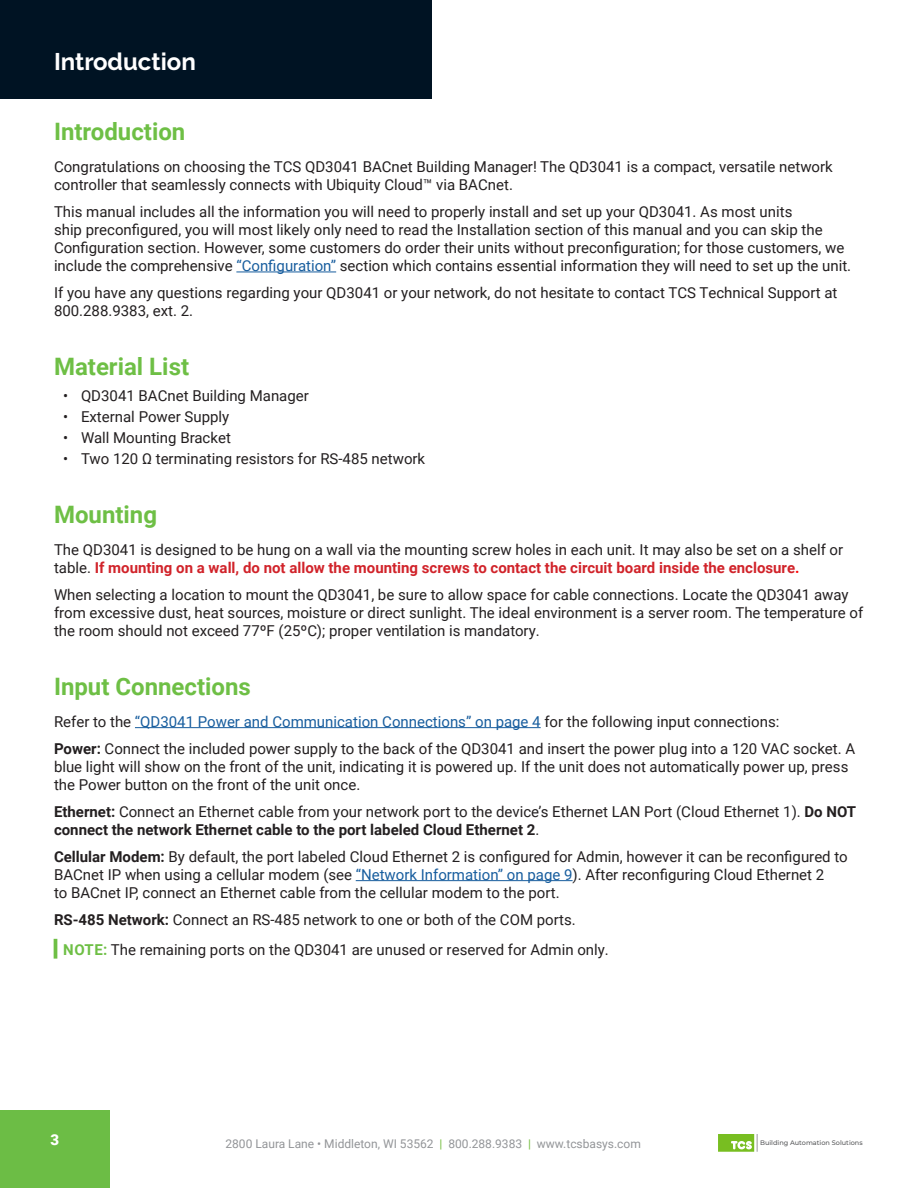
<style>
.page{position:relative;width:918px;height:1188px;background:#fff}
.page>*{position:absolute;margin:0;border:0;box-sizing:border-box;transform-origin:0 0}
.Heading_2{font:700 24px "Roboto";color:#6ebf45}
.Section_Title{font:700 24px "Raleway";color:#fff}
.Paragraph{font:15px/18px "Roboto";color:#231f20}
.Paragraph-2{font:15px "Roboto";color:#175d9e}
.Note_Paragraph{font:15px "Roboto";color:#231f20}
.t1{font:15px "Roboto";color:#fff}
.t2{font:12px "Roboto";color:#939598}
.t3{font:500 6.6px "Montserrat";color:#58595b}
.s1{color:#175d9e}
.s2{font-weight:700;color:#d1232a}
.s3{font-weight:700;color:#f00}
.s4{color:#231f20}
.s5{font-weight:700}
.s6{font-weight:700;color:#6ebf45}
.s7{color:#77be42}
</style>
<div class="page">
<svg style="left:718px;top:1134px;width:40px;height:18px"></svg>
<div style="left:0;top:1110px;width:110px;height:54px;background:#6cbd45"></div>
<div style="left:0;top:1163px;width:110px;height:25px;background:#6cbd45"></div>
<hr style="left:236px;top:272px;width:100px;height:1px;background:#175d9e">
<hr style="left:135px;top:727px;width:406px;height:1px;background:#175d9e">
<hr style="left:356px;top:880px;width:217px;height:1px;background:#175d9e">
<hr style="left:54px;top:939px;width:3px;height:20px;background:#6ebf45">
<div style="left:0;top:0;width:432px;height:99px;background:#001323"></div>
<p class="Section_Title" style="left:54px;top:47px;width:143px">Introduction</p>
<p class="Heading_2" style="left:54px;top:115px;width:133px">Introduction</p>
<p class="Paragraph" style="left:54px;top:157px;width:780px">Congratulations on choosing the TCS QD3041 BACnet Building Manager! The QD3041 is a compact, versatile network controller that seamlessly connects with Ubiquity Cloud™ via BACnet.</p>
<p class="Paragraph" style="left:54px;top:202px;width:799px">This manual includes all the information you will need to properly install and set up your QD3041. As most units<br>ship preconfigured, you will most likely only need to read the Installation section of this manual and you can skip the Configuration section. However, some customers do order their units without preconfiguration; for those customers, we include the comprehensive <span class="s1">“Configuration”</span> section which contains essential information they will need to set up the unit.</p>
<p class="Paragraph" style="left:54px;top:283px;width:785px">If you have any questions regarding your QD3041 or your network, do not hesitate to contact TCS Technical Support at<br>800.288.9383, ext. 2.</p>
<p class="Heading_2" style="left:54px;top:350px;width:137px">Material List</p>
<p class="Paragraph" style="left:63px;top:386px;width:247px">• QD3041 BACnet Building Manager</p>
<p class="Paragraph" style="left:63px;top:407px;width:168px">• External Power Supply</p>
<p class="Paragraph" style="left:63px;top:428px;width:169px">• Wall Mounting Bracket</p>
<p class="Paragraph" style="left:63px;top:449px;width:364px">• Two 120 Ω terminating resistors for RS-485 network</p>
<p class="Heading_2" style="left:54px;top:498px;width:105px">Mounting</p>
<p class="Paragraph" style="left:54px;top:540px;width:791px">The QD3041 is designed to be hung on a wall via the mounting screw holes in each unit. It may also be set on a shelf or table. <span class="s2">If mounting on a wall, do not allow the mounting screws to contact the circuit board inside the enclosure</span><span class="s3">.</span></p>
<p class="Paragraph" style="left:54px;top:585px;width:811px">When selecting a location to mount the QD3041, be sure to allow space for cable connections. Locate the QD3041 away from excessive dust, heat sources, moisture or direct sunlight. The ideal environment is a server room. The temperature of the room should not exceed 77ºF (25ºC); proper ventilation is mandatory.</p>
<p class="Heading_2" style="left:54px;top:670px;width:198px">Input Connections</p>
<p class="Paragraph-2" style="left:54px;top:711px;width:727px"><span class="s4">Refer to the</span> “QD3041 Power and Communication Connections” on page 4 <span class="s4">for the following input connections:</span></p>
<p class="Paragraph" style="left:54px;top:739px;width:803px"><span class="s5">Power:</span> Connect the included power supply to the back of the QD3041 and insert the power plug into a 120 VAC socket. A blue light will show on the front of the unit, indicating it is powered up. If the unit does not automatically power up, press the Power button on the front of the unit once.</p>
<p class="Paragraph" style="left:54px;top:802px;width:804px"><span class="s5">Ethernet:</span> Connect an Ethernet cable from your network port to the device’s Ethernet LAN Port (Cloud Ethernet 1). <span class="s5">Do NOT connect the network Ethernet cable to the port labeled Cloud Ethernet 2</span>.</p>
<p class="Paragraph" style="left:54px;top:847px;width:795px"><span class="s5">Cellular Modem:</span> By default, the port labeled Cloud Ethernet 2 is configured for Admin, however it can be reconfigured to<br>BACnet IP when using a cellular modem (see <span class="s1">“Network Information” on page 9</span>). After reconfiguring Cloud Ethernet 2<br>to BACnet IP, connect an Ethernet cable from the cellular modem to the port.</p>
<p class="Paragraph" style="left:54px;top:910px;width:523px"><span class="s5">RS-485 Network:</span> Connect an RS-485 network to one or both of the COM ports.</p>
<p class="Note_Paragraph" style="left:63px;top:939px;width:547px"><span class="s6">NOTE:</span> The remaining ports on the QD3041 are unused or reserved for Admin only.</p>
<p class="t1" style="left:51px;top:1130px;width:10px">3</p>
<p class="t2" style="left:225px;top:1135px;width:417px">2800 Laura Lane • Middleton, WI 53562 <span class="s7">|</span> 800.288.9383 <span class="s7">|</span> www.tcsbasys.com</p>
<p class="t3" style="left:760px;top:1138px;width:104px">Building Automation Solutions</p>
</div>
